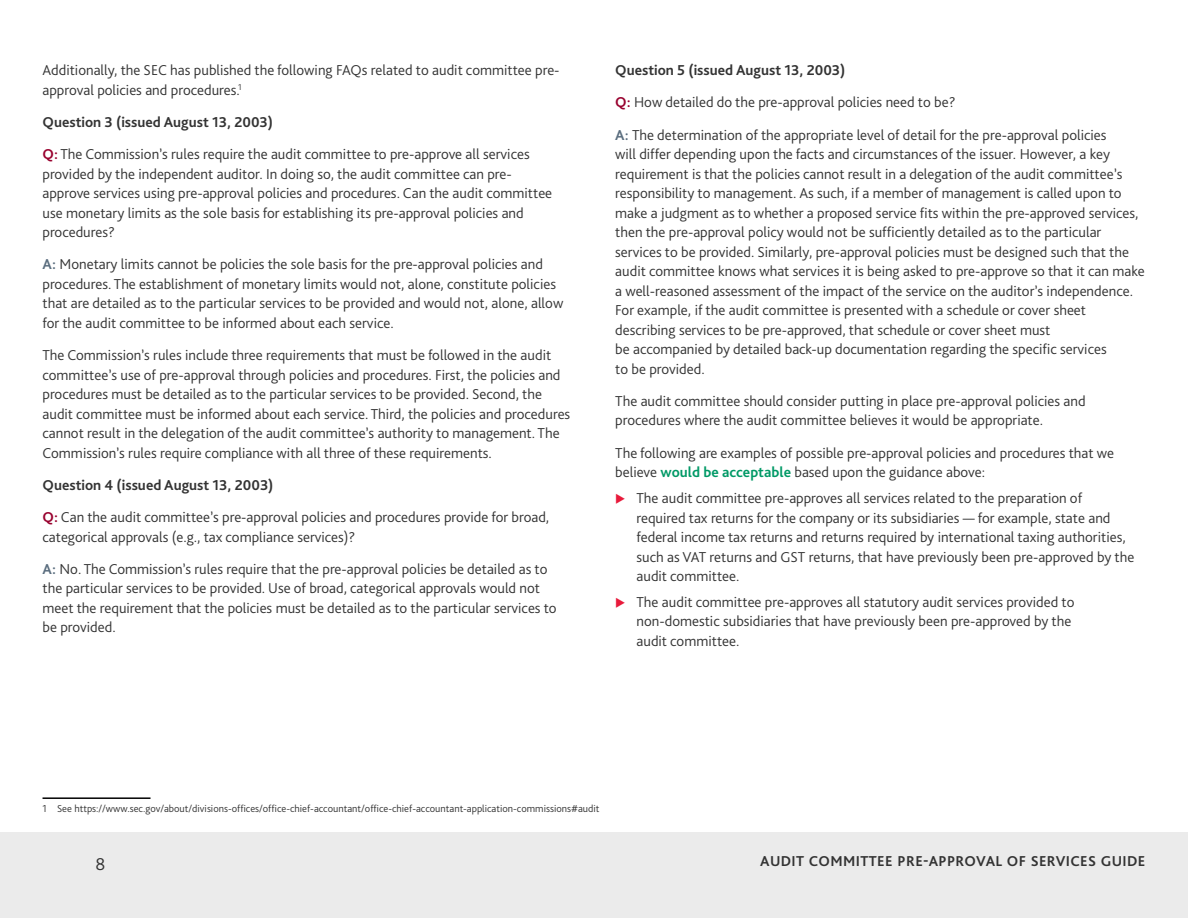
<style>
.page{position:relative;width:1188px;height:918px;background:#fff}
.page>*{position:absolute;margin:0;border:0;box-sizing:border-box;transform-origin:0 0}
.t1{font:300 18px "Bliss Pro";color:#333}
.t2{font:300 15px/19.5px "Bliss Pro";color:#333}
.t3{font:700 15px "Bliss Pro";letter-spacing:.025em;color:#333}
.t4{font:300 10.5px "Bliss Pro";color:#333}
.s1{font-weight:700}
.s2{font-weight:700;color:#98002e}
.s3{font-weight:700;color:#5b6e7f}
.s4{font-weight:700;color:#096}
</style>
<div class="page">
<hr style="left:43px;top:797px;width:108px;height:2px;background:#000">
<div style="left:0;top:833px;width:1188px;height:85px;background:#ebebeb"></div>
<p class="t2" style="left:43px;top:60px;width:519px">Additionally, the SEC has published the following FAQs related to audit committee pre&shy;approval policies and procedures.<sup>1</sup></p>
<p class="t2" style="left:43px;top:105px;width:489px;line-height:32.2px"><span class="s1">Question 3 (issued August 13, 2003)<br></span><span class="s2">Q:</span> The Commission’s rules require the audit committee to pre-approve all services</p>
<p class="t2" style="left:43px;top:164px;width:511px">provided by the independent auditor. In doing so, the audit committee can pre&shy;approve services using pre-approval policies and procedures. Can the audit committee use monetary limits as the sole basis for establishing its pre-approval policies and procedures?</p>
<p class="t2" style="left:43px;top:254px;width:522px"><span class="s3">A:</span> Monetary limits cannot be policies the sole basis for the pre-approval policies and procedures. The establishment of monetary limits would not, alone, constitute policies that are detailed as to the particular services to be provided and would not, alone, allow for the audit committee to be informed about each service.</p>
<p class="t2" style="left:43px;top:345px;width:529px">The Commission’s rules include three requirements that must be followed in the audit committee’s use of pre-approval through policies and procedures. First, the policies and procedures must be detailed as to the particular services to be provided. Second, the audit committee must be informed about each service. Third, the policies and procedures cannot result in the delegation of the audit committee’s authority to management. The Commission’s rules require compliance with all three of these requirements.</p>
<p class="t2" style="left:43px;top:468px;width:508px;line-height:32.2px"><span class="s1">Question 4 (issued August 13, 2003)<br></span><span class="s2">Q:</span> Can the audit committee’s pre-approval policies and procedures provide for broad,</p>
<p class="t2" style="left:43px;top:520px;width:507px;line-height:32.2px">categorical approvals (e.g., tax compliance services)?<br><span class="s3">A:</span> No. The Commission’s rules require that the pre-approval policies be detailed as to</p>
<p class="t2" style="left:43px;top:578px;width:516px">the particular services to be provided. Use of broad, categorical approvals would not meet the requirement that the policies must be detailed as to the particular services to be provided.</p>
<p class="t2" style="left:615px;top:54px;width:493px;line-height:32.2px"><span class="s1">Question 5 (issued August 13, 2003)<br></span><span class="s2">Q:</span> How detailed do the pre-approval policies need to be?<br><span class="s3">A:</span> The determination of the appropriate level of detail for the pre-approval policies</p>
<p class="t2" style="left:615px;top:144px;width:531px">will differ depending upon the facts and circumstances of the issuer. However, a key requirement is that the policies cannot result in a delegation of the audit committee’s responsibility to management. As such, if a member of management is called upon to make a judgment as to whether a proposed service fits within the pre-approved services, then the pre-approval policy would not be sufficiently detailed as to the particular services to be provided. Similarly, pre-approval policies must be designed such that the audit committee knows what services it is being asked to pre-approve so that it can make a well-reasoned assessment of the impact of the service on the auditor’s independence.<br>For example, if the audit committee is presented with a schedule or cover sheet describing services to be pre-approved, that schedule or cover sheet must<br>be accompanied by detailed back-up documentation regarding the specific services<br>to be provided.</p>
<p class="t2" style="left:615px;top:391px;width:472px">The audit committee should consider putting in place pre-approval policies and procedures where the audit committee believes it would be appropriate.</p>
<p class="t2" style="left:615px;top:443px;width:500px">The following are examples of possible pre-approval policies and procedures that we believe <span class="s4">would be acceptable</span> based upon the guidance above:</p>
<p class="t2" style="left:637px;top:488px;width:499px">The audit committee pre-approves all services related to the preparation of required tax returns for the company or its subsidiaries — for example, state and federal income tax returns and returns required by international taxing authorities, such as VAT returns and GST returns, that have previously been pre-approved by the audit committee.</p>
<p class="t2" style="left:637px;top:592px;width:439px">The audit committee pre-approves all statutory audit services provided to non-domestic subsidiaries that have previously been pre-approved by the audit committee.</p>
<p class="t4" style="left:43px;top:802px;width:559px">1 See https://www.sec.gov/about/divisions-offices/office-chief-accountant/office-chief-accountant-application-commissions#audit</p>
<p class="t1" style="left:95px;top:853px;width:11px">8</p>
<p class="t3" style="left:760px;top:851px;width:387px">AUDIT COMMITTEE PRE-APPROVAL OF SERVICES GUIDE</p>
</div>
